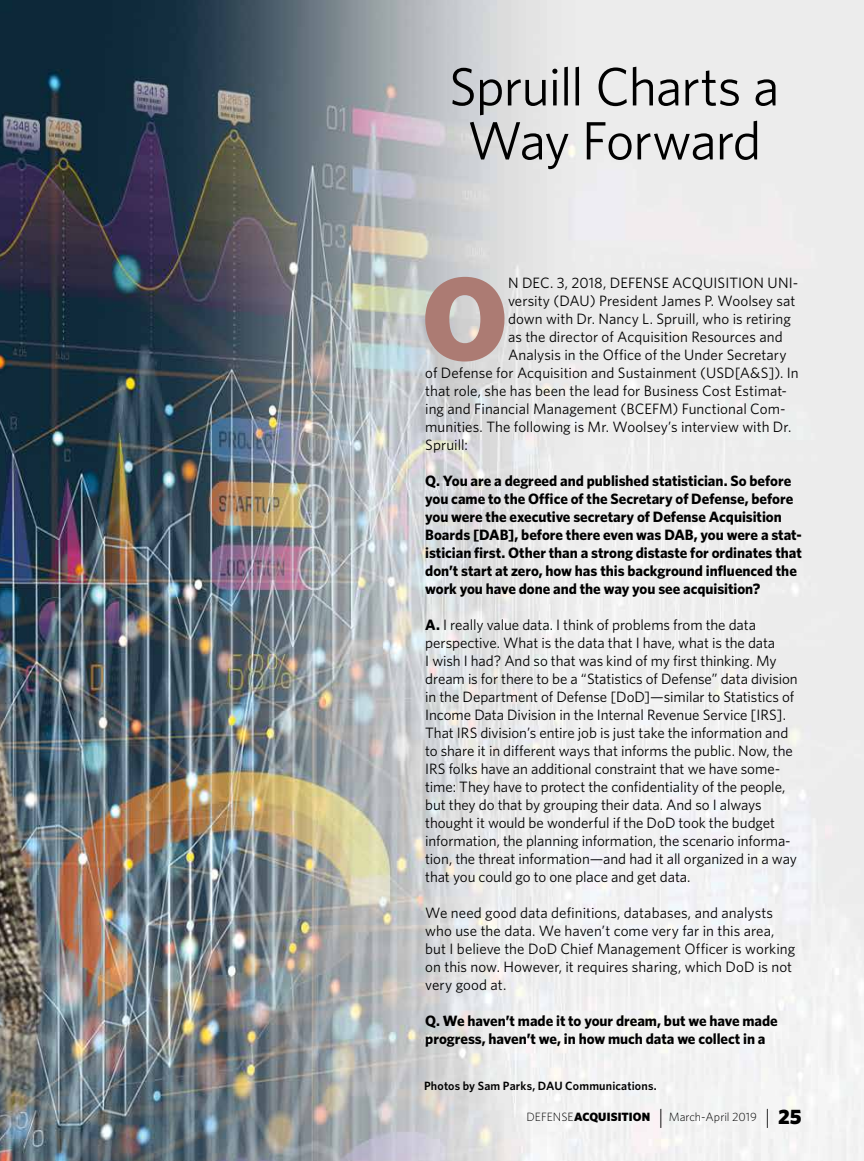
<style>
.page{position:relative;width:864px;height:1161px;background:#fff}
.page>*{position:absolute;margin:0;border:0;box-sizing:border-box;transform-origin:0 0}
.body_text_start{font:900 118.35px "Whitney";color:#ac7b73}
.headline{font:54px/54px "Whitney";letter-spacing:-.02em;color:#000;text-align:center}
.body_text{font:15px/18px "Whitney";letter-spacing:-.005em;color:#000}
.body_text-2{font:700 15px/18px "Whitney";letter-spacing:-.005em;color:#000}
.body_text_start-2{font:15px "Whitney";letter-spacing:.005em;color:#000}
.t1{font:300 12px "Whitney";color:#000}
.t2{font:600 12px "Whitney";letter-spacing:.015em;color:#000}
.s1{font-weight:700}
.s2{font-weight:900}
.s3{font-size:21px}
.s4{font-weight:900;font-size:21px}
</style>
<div class="page">
<img style="left:0;top:0;width:864px;height:1161px">
<h1 class="headline" style="left:449px;top:59px;width:332px">Spruill Charts a<br>Way Forward</h1>
<p class="body_text_start" style="left:422px;top:246px;width:88px">O</p>
<p class="body_text_start-2" style="left:508px;top:274px;width:292px">N DEC. 3, 2018, DEFENSE ACQUISITION UNI-</p>
<p class="body_text_start-2" style="left:508px;top:292px;width:289px">versity (DAU) President James P. Woolsey sat</p>
<p class="body_text_start-2" style="left:508px;top:310px;width:284px">down with Dr. Nancy L. Spruill, who is retiring</p>
<p class="body_text_start-2" style="left:508px;top:328px;width:276px">as the director of Acquisition Resources and</p>
<p class="body_text_start-2" style="left:508px;top:346px;width:280px">Analysis in the Office of the Under Secretary</p>
<p class="body_text_start-2" style="left:425px;top:364px;width:375px">of Defense for Acquisition and Sustainment (USD[A&amp;S]). In</p>
<p class="body_text_start-2" style="left:425px;top:382px;width:363px">that role, she has been the lead for Business Cost Estimat-</p>
<p class="body_text_start-2" style="left:425px;top:400px;width:362px">ing and Financial Management (BCEFM) Functional Com-</p>
<p class="body_text_start-2" style="left:425px;top:418px;width:368px">munities. The following is Mr. Woolsey’s interview with Dr.</p>
<p class="body_text_start-2" style="left:425px;top:436px;width:44px">Spruill:</p>
<p class="body_text-2" style="left:425px;top:472px;width:378px">Q. You are a degreed and published statistician. So before you came to the Office of the Secretary of Defense, before you were the executive secretary of Defense Acquisition Boards [DAB], before there even was DAB, you were a stat&shy;istician first. Other than a strong distaste for ordinates that don’t start at zero, how has this background influenced the work you have done and the way you see acquisition?</p>
<p class="body_text" style="left:425px;top:616px;width:374px"><span class="s1">A.</span> I really value data. I think of problems from the data perspective. What is the data that I have, what is the data<br>I wish I had? And so that was kind of my first thinking. My dream is for there to be a “Statistics of Defense” data division in the Department of Defense [DoD]—similar to Statistics of Income Data Division in the Internal Revenue Service [IRS].<br>That IRS division’s entire job is just take the information and to share it in different ways that informs the public. Now, the IRS folks have an additional constraint that we have some&shy;time: They have to protect the confidentiality of the people, but they do that by grouping their data. And so I always thought it would be wonderful if the DoD took the budget information, the planning information, the scenario informa&shy;tion, the threat information—and had it all organized in a way that you could go to one place and get data.</p>
<p class="body_text" style="left:425px;top:904px;width:372px">We need good data definitions, databases, and analysts who use the data. We haven’t come very far in this area, but I believe the DoD Chief Management Officer is working on this now. However, it requires sharing, which DoD is not very good at.</p>
<p class="body_text-2" style="left:425px;top:1012px;width:354px">Q. We haven’t made it to your dream, but we have made progress, haven’t we, in how much data we collect in a</p>
<p class="t2" style="left:424px;top:1079px;width:234px">Photos by Sam Parks, DAU Communications.</p>
<p class="t1" style="left:526px;top:1110px;width:277px">DEFENSE<span class="s2">ACQUISITION</span> <span class="s3">|</span> March-April 2019 <span class="s3">|</span> <span class="s4">25</span></p>
</div>
